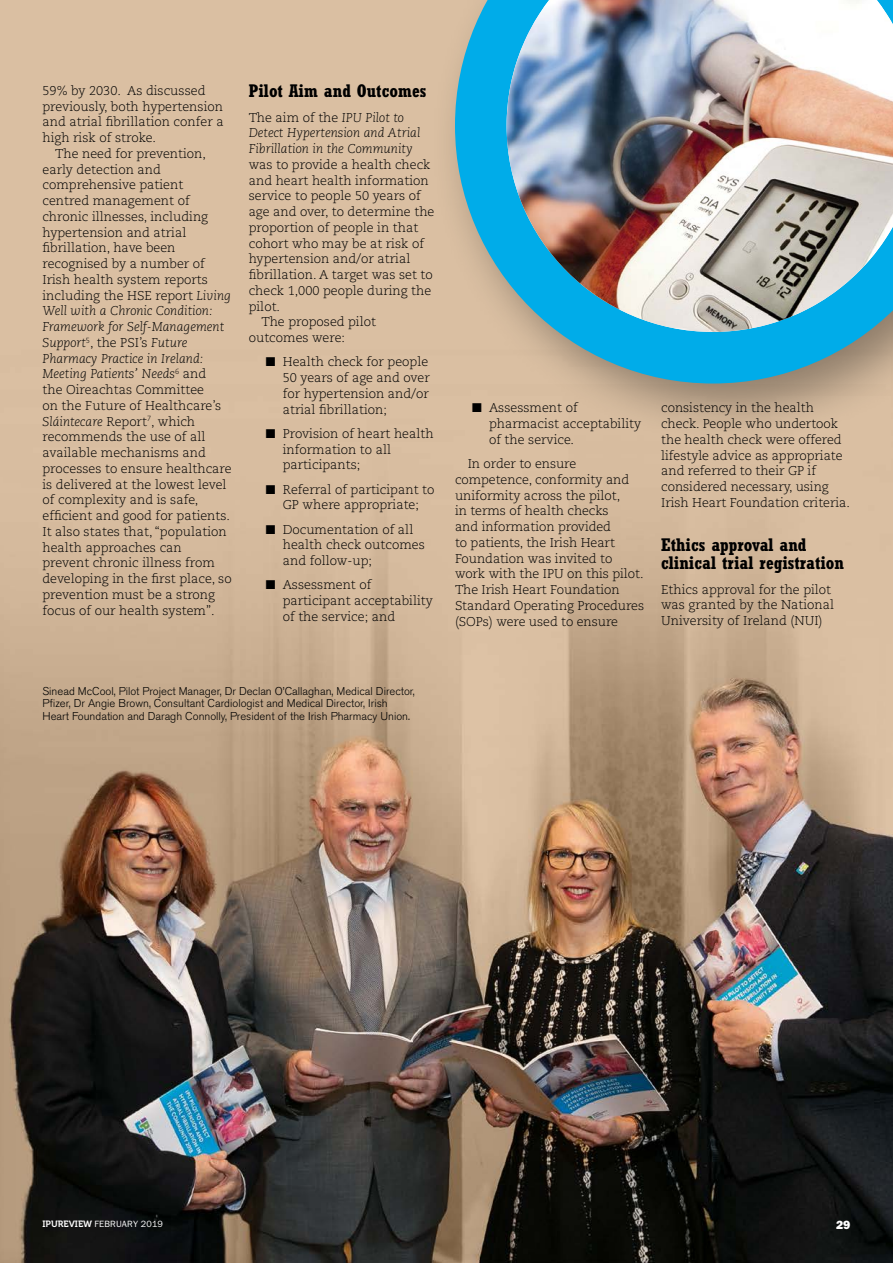
<style>
.page{position:relative;width:893px;height:1263px;background:#fff}
.page>*{position:absolute;margin:0;border:0;box-sizing:border-box;transform-origin:0 0}
.t1{font:700 condensed 18px/18px "Rockwell Std";color:#000}
.t2{font:300 12.75px/15.8px "Caecilia LT Std";color:#000}
.t3{font:italic 300 12.75px/15.8px "Caecilia LT Std";color:#000}
.t4{font:12px "ITC Franklin Gothic Std Hvy";color:#fff}
.t5{font:300 11.25px/12.8px "Akzidenz Grotesk BE";color:#000}
.t6{font:9.15px "ITC Franklin Gothic Std";letter-spacing:.015em;color:#fff}
.s1{font-style:italic}
.s2{font-style:normal}
.s3{font-family:"Museo 700"}
</style>
<div class="page">
<img style="left:0;top:0;width:893px;height:1263px">
<div style="left:430px;top:0;width:463px;height:445px;background:#000;opacity:.35"></div>
<svg style="left:455px;top:0;width:438px;height:383px;background:#5badc2"></svg>
<img style="left:507px;top:0;width:386px;height:332px">
<p class="t2" style="left:43px;top:83px;width:183px">59% by 2030. As discussed previously, both hypertension and atrial fibrillation confer a high risk of stroke.</p>
<p class="t2" style="left:43px;top:146px;width:191px;text-indent:13px">The need for prevention, early detection and comprehensive patient centred management of chronic illnesses, including hypertension and atrial fibrillation, have been recognised by a number of<br>Irish health system reports including the HSE report <span class="s1">Living<br>Well with a Chronic Condition:<br>Framework for Self-Management<br>Support</span><sup>5</sup>, the PSI’s <span class="s1">Future<br>Pharmacy Practice in Ireland:<br>Meeting Patients’ Needs</span><sup>6</sup> and<br>the Oireachtas Committee<br>on the Future of Healthcare’s<br><span class="s1">Sláintecare</span> Report<sup>7</sup>, which recommends the use of all available mechanisms and processes to ensure healthcare is delivered at the lowest level of complexity and is safe, efficient and good for patients.<br>It also states that, “population health approaches can prevent chronic illness from developing in the first place, so prevention must be a strong focus of our health system”.</p>
<h1 class="t1" style="left:249px;top:82px;width:179px">Pilot Aim and Outcomes</h1>
<p class="t3" style="left:249px;top:110px;width:173px"><span class="s2">The aim of the</span> IPU Pilot to<br>Detect Hypertension and Atrial<br>Fibrillation in the Community</p>
<p class="t2" style="left:249px;top:157px;width:183px">was to provide a health check</p>
<p class="t2" style="left:249px;top:173px;width:182px">and heart health information</p>
<p class="t2" style="left:249px;top:188px;width:174px">service to people 50 years of</p>
<p class="t2" style="left:249px;top:204px;width:187px">age and over, to determine the</p>
<p class="t2" style="left:249px;top:220px;width:171px">proportion of people in that</p>
<p class="t2" style="left:249px;top:236px;width:177px">cohort who may be at risk of</p>
<p class="t2" style="left:249px;top:251px;width:163px">hypertension and/or atrial</p>
<p class="t2" style="left:249px;top:267px;width:186px">fibrillation. A target was set to</p>
<p class="t2" style="left:249px;top:283px;width:184px">check 1,000 people during the</p>
<p class="t2" style="left:249px;top:299px;width:33px">pilot.</p>
<p class="t2" style="left:261px;top:314px;width:116px">The proposed pilot</p>
<p class="t2" style="left:249px;top:330px;width:98px">outcomes were:</p>
<p class="t2" style="left:283px;top:354px;width:148px;text-indent:-17px">■ Health check for people<br>50 years of age and over for hypertension and/or atrial fibrillation;</p>
<p class="t2" style="left:283px;top:426px;width:152px;text-indent:-17px">■ Provision of heart health information to all participants;</p>
<p class="t2" style="left:266px;top:481px;width:170px;text-align:center">■ Referral of participant to<br>GP where appropriate;</p>
<p class="t2" style="left:283px;top:521px;width:144px;text-indent:-17px">■ Documentation of all health check outcomes and follow-up;</p>
<p class="t2" style="left:283px;top:577px;width:152px;text-indent:-17px">■ Assessment of participant acceptability of the service; and</p>
<p class="t2" style="left:489px;top:400px;width:154px;text-indent:-17px">■ Assessment of pharmacist acceptability of the service.</p>
<p class="t2" style="left:455px;top:456px;width:191px;text-indent:13px">In order to ensure competence, conformity and uniformity across the pilot,<br>in terms of health checks<br>and information provided<br>to patients, the Irish Heart<br>Foundation was invited to work with the IPU on this pilot.<br>The Irish Heart Foundation<br>Standard Operating Procedures (SOPs) were used to ensure</p>
<p class="t2" style="left:661px;top:400px;width:190px">consistency in the health check. People who undertook the health check were offered lifestyle advice as appropriate and referred to their GP if considered necessary, using<br>Irish Heart Foundation criteria.</p>
<h1 class="t1" style="left:661px;top:536px;width:184px">Ethics approval and clinical trial registration</h1>
<p class="t2" style="left:661px;top:582px;width:174px">Ethics approval for the pilot was granted by the National<br>University of Ireland (NUI)</p>
<p class="t5" style="left:43px;top:685px;width:374px">Sinead McCool, Pilot Project Manager, Dr Declan O’Callaghan, Medical Director,<br>Pfizer, Dr Angie Brown, Consultant Cardiologist and Medical Director, Irish<br>Heart Foundation and Daragh Connolly, President of the Irish Pharmacy Union.</p>
<p class="t6" style="left:43px;top:1219px;width:122px"><span class="s3">IPUREVIEW</span> FEBRUARY 2019</p>
<p class="t4" style="left:836px;top:1217px;width:16px">29</p>
</div>
